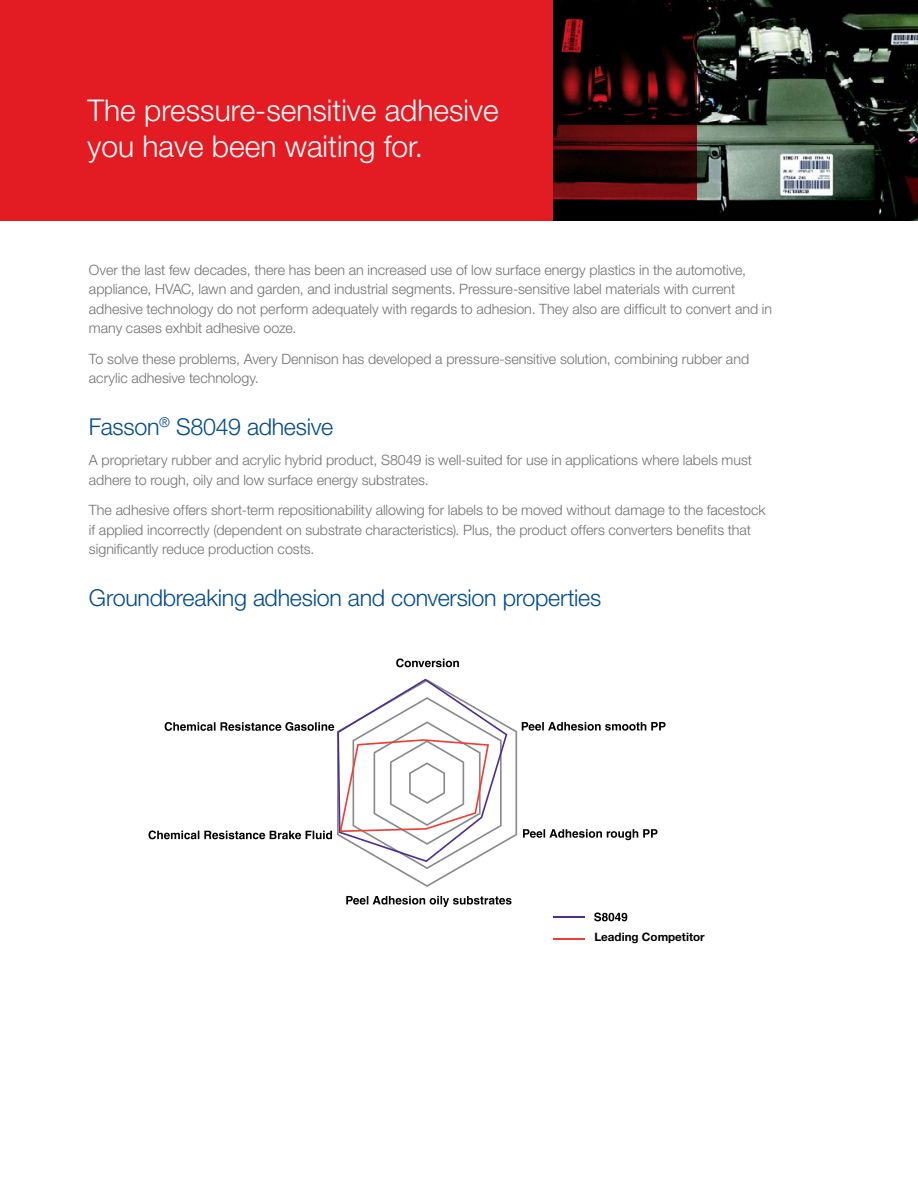
<style>
.page{position:relative;width:918px;height:1188px;background:#fff}
.page>*{position:absolute;margin:0;border:0;box-sizing:border-box;transform-origin:0 0}
.t1{font:300 30px/36px "Helvetica Neue LT Std";color:#fff}
.t2{font:300 23.25px "Helvetica Neue LT Std";letter-spacing:-.01em;color:#004b8d}
.t3{font:300 14.25px/19.5px "Helvetica Neue LT Std";color:#717073}
.t4{font:700 11.7px "Helvetica Neue LT Std";color:#000}
</style>
<div class="page">
<svg style="left:396px;top:658px;width:63px;height:9px"></svg>
<svg style="left:148px;top:679px;width:518px;height:208px"></svg>
<svg style="left:346px;top:896px;width:166px;height:11px"></svg>
<svg style="left:594px;top:913px;width:33px;height:8px"></svg>
<hr style="left:553px;top:916px;width:32px;height:2px;background:#4e2f91">
<hr style="left:553px;top:938px;width:32px;height:2px;background:#ef3e33">
<img style="left:697px;top:0;width:221px;height:221px">
<svg style="left:0;top:0;width:697px;height:221px;fill:#e31b23"></svg>
<h1 class="t1" style="left:87px;top:91px;width:413px">The pressure-sensitive adhesive you have been waiting for.</h1>
<p class="t3" style="left:89px;top:260px;width:685px">Over the last few decades, there has been an increased use of low surface energy plastics in the automotive, appliance, HVAC, lawn and garden, and industrial segments. Pressure-sensitive label materials with current adhesive technology do not perform adequately with regards to adhesion. They also are difficult to convert and in many cases exhbit adhesive ooze.</p>
<p class="t3" style="left:89px;top:348px;width:662px">To solve these problems, Avery Dennison has developed a pressure-sensitive solution, combining rubber and acrylic adhesive technology.</p>
<h2 class="t2" style="left:89px;top:412px;width:246px">Fasson<sup>®</sup> S8049 adhesive</h2>
<p class="t3" style="left:89px;top:450px;width:665px">A proprietary rubber and acrylic hybrid product, S8049 is well-suited for use in applications where labels must adhere to rough, oily and low surface energy substrates.</p>
<p class="t3" style="left:89px;top:500px;width:678px">The adhesive offers short-term repositionability allowing for labels to be moved without damage to the facestock if applied incorrectly (dependent on substrate characteristics). Plus, the product offers converters benefits that significantly reduce production costs.</p>
<h2 class="t2" style="left:89px;top:583px;width:514px">Groundbreaking adhesion and conversion properties</h2>
<p class="t4" style="left:594px;top:930px;width:112px">Leading Competitor</p>
</div>
